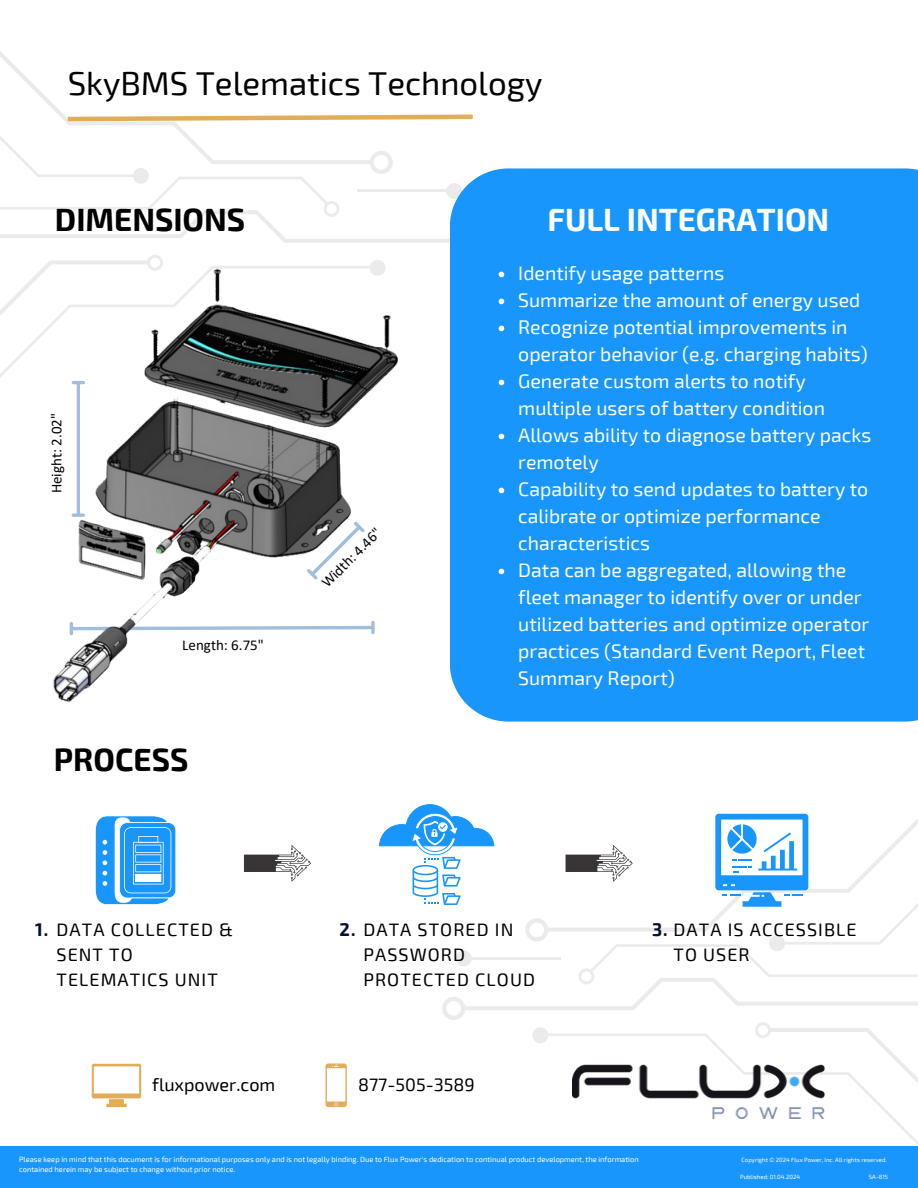
<style>
.page{position:relative;width:918px;height:1188px;background:#fff}
.page>*{position:absolute;margin:0;border:0;box-sizing:border-box;transform-origin:0 0}
.t1{font:33px "Exo 2";color:#000}
.t2{font:700 31.5px "Exo 2";color:#000}
.t3{font:700 31.5px "Exo 2";color:#fff}
.t4{font:19.5px/27px "Exo 2";color:#fff}
.t5{font:18px/24.8px "Exo 2";letter-spacing:.06em;color:#000}
.t6{font:18px "Exo 2";color:#000}
.t7{font:700 18px "Exo 2";color:#051034}
.t8{font:15px "Calibri";color:#000}
.t9{font:7.5px/10.1px "Exo 2";color:#fff}
.t10{font:6px "Exo 2";color:#fff}
.s1{font-weight:700;color:#051034}
</style>
<div class="page">
<svg style="left:367px;top:624px;width:8px;height:10px"></svg>
<img style="left:53px;top:442px;width:314px;height:260px">
<svg style="left:442px;top:997px;width:22px;height:23px"></svg>
<div style="left:456px;top:950px;width:16px;height:16px;background:#ebebeb;border-radius:50%"></div>
<svg style="left:464px;top:818px;width:454px;height:327px"></svg>
<div style="left:0;top:1146px;width:918px;height:42px;background:#1996fc"></div>
<img style="left:573px;top:1063px;width:253px;height:55px">
<svg style="left:92px;top:1064px;width:49px;height:43px"></svg>
<svg style="left:326px;top:1064px;width:21px;height:43px"></svg>
<svg style="left:0;top:51px;width:450px;height:327px"></svg>
<svg style="left:63px;top:112px;width:410px;height:12px"></svg>
<div style="left:450px;top:168px;width:468px;height:554px;background:#1996fc"></div>
<svg style="left:95px;top:816px;width:81px;height:89px;background:#53b0fc"></svg>
<svg style="left:244px;top:845px;width:67px;height:37px"></svg>
<svg style="left:379px;top:804px;width:115px;height:101px"></svg>
<svg style="left:566px;top:845px;width:66px;height:37px"></svg>
<svg style="left:715px;top:814px;width:93px;height:93px"></svg>
<svg style="left:499px;top:272px;width:5px;height:5px"></svg>
<svg style="left:499px;top:299px;width:5px;height:5px"></svg>
<svg style="left:499px;top:326px;width:5px;height:5px"></svg>
<svg style="left:499px;top:380px;width:5px;height:5px"></svg>
<svg style="left:499px;top:434px;width:5px;height:5px"></svg>
<svg style="left:499px;top:488px;width:5px;height:5px"></svg>
<svg style="left:499px;top:569px;width:5px;height:5px"></svg>
<svg style="left:304px;top:519px;width:63px;height:64px"></svg>
<hr style="left:77px;top:383px;width:3px;height:131px;background:#a0bedd">
<svg style="left:73px;top:513px;width:10px;height:4px"></svg>
<img style="left:66px;top:219px;width:362px;height:223px">
<p class="t1" style="left:68px;top:62px;width:476px">SkyBMS Telematics Technology</p>
<p class="t2" style="left:55px;top:199px;width:192px">DIMENSIONS</p>
<p class="t8" style="left:50px;top:493px;width:82px;rotate:-90deg">Height: 2.02"</p>
<p class="t8" style="left:182px;top:639px;width:83px">Length: 6.75"</p>
<p class="t2" style="left:54px;top:739px;width:136px">PROCESS</p>
<p class="t8" style="left:319px;top:580px;width:79px;rotate:-45deg">Width: 4.46"</p>
<p class="t3" style="left:548px;top:199px;width:283px">FULL INTEGRATION</p>
<p class="t4" style="left:518px;top:258px;width:208px">Identify usage patterns</p>
<p class="t4" style="left:518px;top:285px;width:344px">Summarize the amount of energy used</p>
<p class="t4" style="left:518px;top:312px;width:351px">Recognize potential improvements in operator behavior (e.g. charging habits)</p>
<p class="t4" style="left:518px;top:366px;width:308px">Generate custom alerts to notify multiple users of battery condition</p>
<p class="t4" style="left:518px;top:420px;width:354px">Allows ability to diagnose battery packs remotely</p>
<p class="t4" style="left:518px;top:474px;width:351px">Capability to send updates to battery to calibrate or optimize performance characteristics</p>
<p class="t4" style="left:518px;top:555px;width:352px">Data can be aggregated, allowing the fleet manager to identify over or under utilized batteries and optimize operator practices (Standard Event Report, Fleet Summary Report)</p>
<p class="t7" style="left:35px;top:918px;width:15px">1.</p>
<p class="t5" style="left:674px;top:917px;width:185px;text-indent:-21px"><span class="s1">3.</span> DATA IS ACCESSIBLE<br>TO USER</p>
<p class="t5" style="left:57px;top:917px;width:178px">DATA COLLECTED &amp;<br>SENT TO<br>TELEMATICS UNIT</p>
<p class="t5" style="left:363px;top:917px;width:173px;text-indent:-24px"><span class="s1">2.</span> DATA STORED IN<br>PASSWORD<br>PROTECTED CLOUD</p>
<p class="t6" style="left:152px;top:1073px;width:125px">fluxpower.com</p>
<p class="t6" style="left:358px;top:1073px;width:118px">877-505-3589</p>
<p class="t9" style="left:19px;top:1154px;width:621px">Please keep in mind that this document is for informational purposes only and is not legally binding. Due to Flux Power's dedication to continual product development, the information contained herein may be subject to change without prior notice.</p>
<p class="t10" style="left:742px;top:1156px;width:147px">Copyright © 2024 Flux Power, Inc. All rights reserved.</p>
<p class="t10" style="left:740px;top:1173px;width:61px">Published: 01.04.2024</p>
<p class="t10" style="left:869px;top:1173px;width:21px">SA-815</p>
</div>
